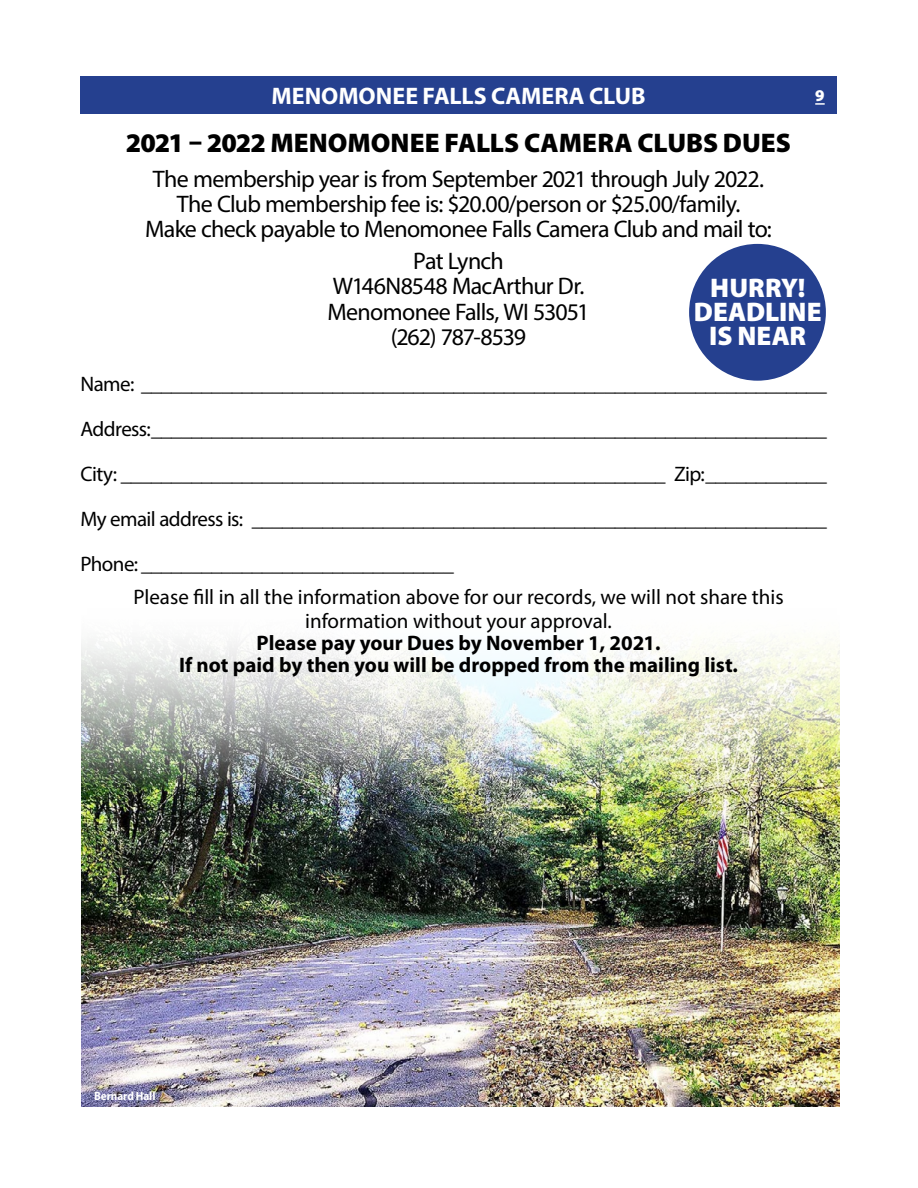
<style>
.page{position:relative;width:918px;height:1188px;background:#fff}
.page>*{position:absolute;margin:0;border:0;box-sizing:border-box;transform-origin:0 0}
.t1{font:900 27px "Myriad Pro";letter-spacing:-.005em;color:#000}
.t2{font:900 27px/24px "Myriad Pro";color:#fff;text-align:center}
.t3{font:24px/25.5px "Myriad Pro";letter-spacing:-.03em;color:#000;text-align:center}
.t4{font:700 24px "Myriad Pro";color:#fff}
.t5{font:21px/45px "Myriad Pro";color:#000;text-align:justify}
.t6{font:700 21px/22.5px "Myriad Pro";color:#000;text-align:center}
.t7{font:900 16.5px "Myriad Pro";color:#fff}
.t8{font:700 semi-condensed 12px "Myriad Pro";letter-spacing:-.005em;color:#fff}
</style>
<div class="page">
<img style="left:81px;top:641px;width:758px;height:466px">
<div style="left:81px;top:76px;width:756px;height:38px;background:#25408f"></div>
<svg style="left:815px;top:103px;width:10px;height:2px"></svg>
<div style="left:689px;top:244px;width:137px;height:137px;background:#25408f;border-radius:50%"></div>
<p class="t4" style="left:271px;top:82px;width:376px">MENOMONEE FALLS CAMERA CLUB</p>
<p class="t1" style="left:126px;top:128px;width:667px">2021 – 2022 MENOMONEE FALLS CAMERA CLUBS DUES</p>
<p class="t3" style="left:145px;top:165px;width:628px">The membership year is from September 2021 through July 2022.<br>The Club membership fee is: $20.00/person or $25.00/family.<br>Make check payable to Menomonee Falls Camera Club and mail to:</p>
<p class="t3" style="left:327px;top:248px;width:264px">Pat Lynch<br>W146N8548 MacArthur Dr.<br>Menomonee Falls, WI 53051 (262) 787-8539</p>
<p class="t5" style="left:81px;top:361px;width:748px">Name: ____________________________________________________________________ Address:___________________________________________________________________ City: ______________________________________________________ Zip:____________ My email address is: _________________________________________________________ Phone: _______________________________</p>
<p class="t5" style="left:133px;top:584px;width:652px;line-height:24px;text-align:center">Please fill in all the information above for our records, we will not share this information without your approval.</p>
<p class="t6" style="left:179px;top:632px;width:560px">Please pay your Dues by November 1, 2021.<br>If not paid by then you will be dropped from the mailing list.</p>
<p class="t7" style="left:815px;top:86px;width:11px">9</p>
<p class="t2" style="left:694px;top:276px;width:129px">HURRY!<br>DEADLINE<br>IS NEAR</p>
<p class="t8" style="left:94px;top:1088px;width:63px">Bernard Hall</p>
</div>
